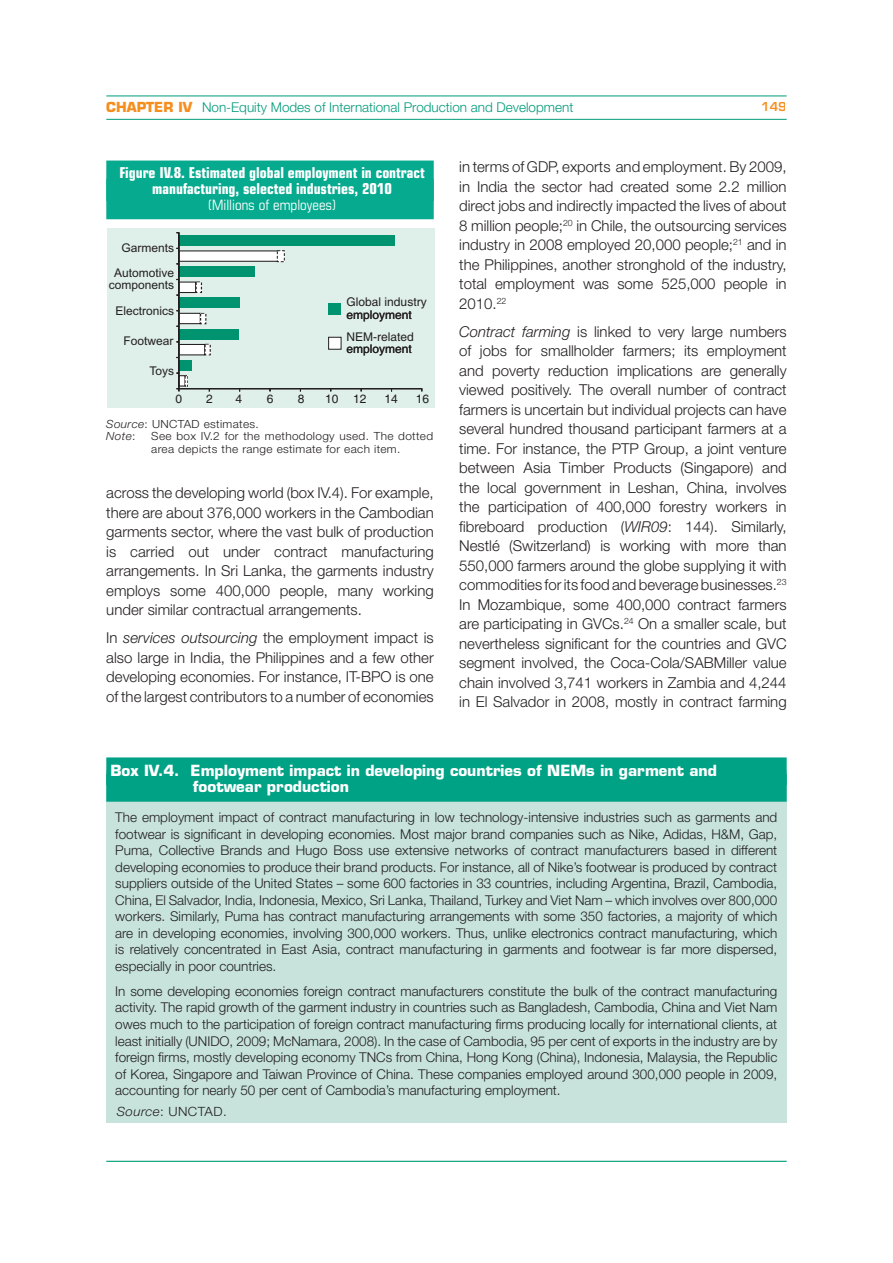
<style>
.page{position:relative;width:893px;height:1263px;background:#fff}
.page>*{position:absolute;margin:0;border:0;box-sizing:border-box;transform-origin:0 0}
.TEXTE_OK{font:300 15px/19.5px "Helvetica Neue LT Std";color:#231f20;text-align:justify}
.FIGURE_OK{font:700 condensed 15px/16.5px "Eurostile LT Std";color:#fff;text-align:center}
.BOX_HEAD{font:700 15px "Eurostile LT Std";color:#fff}
.FIGURE_1_OK{font:condensed 14.25px "Eurostile LT Std";color:#fff}
.TEXTE_BOX{font:300 13.5px/16.5px "Helvetica Neue LT Std";color:#231f20;text-align:justify}
.t1{font:300 13.5px "Helvetica Neue LT Std";color:#009b7a}
.BOX_SOURCE{font:300 12.75px "Helvetica Neue LT Std";letter-spacing:.03em;color:#231f20;scale:1.05 1}
.t2{font:12px/12.5px "Helvetica";color:#231f20}
.t3{font:12px/24.8px "Arial";color:#231f20;text-align:right}
.t4{font:600 12px "Eurostile LT Std";color:#f68e1e}
.TABLE_SOURCE{font:300 11.25px/12.8px "Helvetica Neue LT Std";letter-spacing:.03em;color:#231f20;scale:1.05 1}
.TABLE_SOURCE-2{font:italic 300 11.25px "Helvetica Neue LT Std";color:#231f20;scale:1.05 1}
.s1{font-family:"Eurostile LT Std";font-weight:700;color:#f68e1e}
.s2{font-style:italic}
.s3{font-style:normal}
</style>
<div class="page">
<hr style="left:106px;top:1161px;width:681px;height:1px;background:#009b7a">
<hr style="left:106px;top:119px;width:681px;height:1px;background:#009b7a">
<hr style="left:106px;top:96px;width:681px;height:1px;background:#009b7a">
<div style="left:106px;top:161px;width:328px;height:40px;background:#05aa8f"></div>
<div style="left:106px;top:179px;width:328px;height:40px;background:#05aa8f"></div>
<div style="left:106px;top:770px;width:681px;height:353px;background:#c7e3dc"></div>
<div style="left:106px;top:757px;width:681px;height:28px;background:#00a285"></div>
<div style="left:106px;top:774px;width:681px;height:28px;background:#00a285"></div>
<div style="left:107px;top:228px;width:327px;height:180px;background:#dfefea"></div>
<div style="left:179px;top:344px;width:26px;height:11px;background:#fff"></div>
<div style="left:179px;top:344px;width:26px;height:11px;border:1px solid #231f20"></div>
<div style="left:179px;top:313px;width:21px;height:11px;background:#fff"></div>
<div style="left:179px;top:313px;width:22px;height:11px;border:1px solid #231f20"></div>
<div style="left:179px;top:282px;width:17px;height:10px;background:#fff"></div>
<div style="left:179px;top:282px;width:17px;height:11px;border:1px solid #231f20"></div>
<div style="left:179px;top:251px;width:99px;height:10px;background:#fff"></div>
<div style="left:179px;top:251px;width:99px;height:11px;border:1px solid #231f20"></div>
<div style="left:179px;top:360px;width:12px;height:10px;background:#009370"></div>
<div style="left:179px;top:329px;width:59px;height:10px;background:#009370"></div>
<div style="left:179px;top:298px;width:61px;height:10px;background:#009370"></div>
<div style="left:179px;top:267px;width:76px;height:10px;background:#009370"></div>
<div style="left:179px;top:235px;width:216px;height:11px;background:#009370"></div>
<div style="left:179px;top:233px;width:1px;height:156px;border:1px solid #231f20"></div>
<div style="left:329px;top:337px;width:12px;height:12px;background:#fff"></div>
<div style="left:328px;top:337px;width:13px;height:12px;border:1px solid #231f20"></div>
<div style="left:329px;top:303px;width:12px;height:12px;background:#009370"></div>
<div style="left:277px;top:251px;width:7px;height:11px;background:#fff"></div>
<div style="left:277px;top:250px;width:8px;height:12px;border:1px dashed #231f20"></div>
<div style="left:196px;top:282px;width:5px;height:11px;background:#fff"></div>
<div style="left:196px;top:282px;width:6px;height:11px;border:1px dashed #231f20"></div>
<div style="left:201px;top:313px;width:5px;height:11px;background:#fff"></div>
<div style="left:200px;top:313px;width:6px;height:11px;border:1px dashed #231f20"></div>
<div style="left:205px;top:344px;width:5px;height:11px;background:#fff"></div>
<div style="left:205px;top:344px;width:6px;height:11px;border:1px dashed #231f20"></div>
<svg style="left:177px;top:373px;width:11px;height:18px"></svg>
<p class="t1" style="left:106px;top:99px;width:469px"><span class="s1">CHAPTER IV</span> Non-Equity Modes of International Production and Development</p>
<p class="t4" style="left:761px;top:99px;width:27px">149</p>
<p class="FIGURE_OK" style="left:119px;top:164px;width:307px">Figure IV.8. Estimated global employment in contract manufacturing, selected industries, 2010</p>
<p class="FIGURE_1_OK" style="left:208px;top:196px;width:130px">(Millions of employees)</p>
<p class="t3" style="left:114px;top:236px;width:62px">Garments<br>Automotive</p>
<p class="t3" style="left:109px;top:273px;width:67px;line-height:26px;text-align:center">components<br>Electronics</p>
<p class="t3" style="left:124px;top:330px;width:52px">Footwear</p>
<p class="t3" style="left:150px;top:360px;width:26px">Toys</p>
<p class="t2" style="left:347px;top:297px;width:82px">Global industry employment</p>
<p class="t2" style="left:347px;top:331px;width:69px">NEM-related employment</p>
<p class="t2" style="left:176px;top:394px;width:8px">0</p>
<p class="t2" style="left:206px;top:394px;width:8px">2</p>
<p class="t2" style="left:235px;top:394px;width:8px">4</p>
<p class="t2" style="left:267px;top:394px;width:8px">6</p>
<p class="t2" style="left:298px;top:394px;width:8px">8</p>
<p class="t2" style="left:325px;top:394px;width:43px">10 12</p>
<p class="t2" style="left:384px;top:394px;width:15px">14</p>
<p class="t2" style="left:416px;top:394px;width:15px">16</p>
<p class="TABLE_SOURCE" style="left:106px;top:417px;width:147px"><span class="s2">Source</span>: UNCTAD estimates.</p>
<p class="TABLE_SOURCE-2" style="left:106px;top:430px;width:29px">Note<span class="s3">:</span></p>
<p class="TABLE_SOURCE" style="left:151px;top:430px;width:270px">See box IV.2 for the methodology used. The dotted area depicts the range estimate for each item.</p>
<p class="TEXTE_OK" style="left:106px;top:483px;width:329px">across the developing world (box IV.4). For example, there are about 376,000 workers in the Cambodian garments sector, where the vast bulk of production is carried out under contract manufacturing arrangements. In Sri Lanka, the garments industry employs some 400,000 people, many working under similar contractual arrangements.</p>
<p class="TEXTE_OK" style="left:106px;top:628px;width:329px">In <span class="s2">services outsourcing</span> the employment impact is also large in India, the Philippines and a few other developing economies. For instance, IT-BPO is one of the largest contributors to a number of economies</p>
<p class="TEXTE_OK" style="left:459px;top:157px;width:329px">in terms of GDP, exports and employment. By 2009, in India the sector had created some 2.2 million direct jobs and indirectly impacted the lives of about 8 million people;<sup>20</sup> in Chile, the outsourcing services industry in 2008 employed 20,000 people;<sup>21</sup> and in the Philippines, another stronghold of the industry, total employment was some 525,000 people in 2010.<sup>22</sup></p>
<p class="TEXTE_OK" style="left:459px;top:321px;width:329px"><span class="s2">Contract farming</span> is linked to very large numbers of jobs for smallholder farmers; its employment and poverty reduction implications are generally viewed positively. The overall number of contract farmers is uncertain but individual projects can have several hundred thousand participant farmers at a time. For instance, the PTP Group, a joint venture between Asia Timber Products (Singapore) and the local government in Leshan, China, involves the participation of 400,000 forestry workers in fibreboard production (<span class="s2">WIR09</span>: 144). Similarly, Nestlé (Switzerland) is working with more than 550,000 farmers around the globe supplying it with commodities for its food and beverage businesses.<sup>23<br></sup>In Mozambique, some 400,000 contract farmers are participating in GVCs.<sup>24</sup> On a smaller scale, but nevertheless significant for the countries and GVC segment involved, the Coca-Cola/SABMiller value chain involved 3,741 workers in Zambia and 4,244 in El Salvador in 2008, mostly in contract farming</p>
<p class="BOX_HEAD" style="left:111px;top:761px;width:608px">Box IV.4. Employment impact in developing countries of NEMs in garment and</p>
<p class="BOX_HEAD" style="left:193px;top:777px;width:158px">footwear production</p>
<p class="TEXTE_BOX" style="left:115px;top:809px;width:663px">The employment impact of contract manufacturing in low technology-intensive industries such as garments and footwear is significant in developing economies. Most major brand companies such as Nike, Adidas, H&amp;M, Gap, Puma, Collective Brands and Hugo Boss use extensive networks of contract manufacturers based in different developing economies to produce their brand products. For instance, all of Nike’s footwear is produced by contract suppliers outside of the United States – some 600 factories in 33 countries, including Argentina, Brazil, Cambodia, China, El Salvador, India, Indonesia, Mexico, Sri Lanka, Thailand, Turkey and Viet Nam – which involves over 800,000 workers. Similarly, Puma has contract manufacturing arrangements with some 350 factories, a majority of which are in developing economies, involving 300,000 workers. Thus, unlike electronics contract manufacturing, which is relatively concentrated in East Asia, contract manufacturing in garments and footwear is far more dispersed, especially in poor countries.</p>
<p class="TEXTE_BOX" style="left:115px;top:983px;width:663px">In some developing economies foreign contract manufacturers constitute the bulk of the contract manufacturing activity. The rapid growth of the garment industry in countries such as Bangladesh, Cambodia, China and Viet Nam owes much to the participation of foreign contract manufacturing firms producing locally for international clients, at least initially (UNIDO, 2009; McNamara, 2008). In the case of Cambodia, 95 per cent of exports in the industry are by foreign firms, mostly developing economy TNCs from China, Hong Kong (China), Indonesia, Malaysia, the Republic of Korea, Singapore and Taiwan Province of China. These companies employed around 300,000 people in 2009, accounting for nearly 50 per cent of Cambodia’s manufacturing employment.</p>
<p class="BOX_SOURCE" style="left:117px;top:1103px;width:106px"><span class="s2">Source</span>: UNCTAD.</p>
</div>
